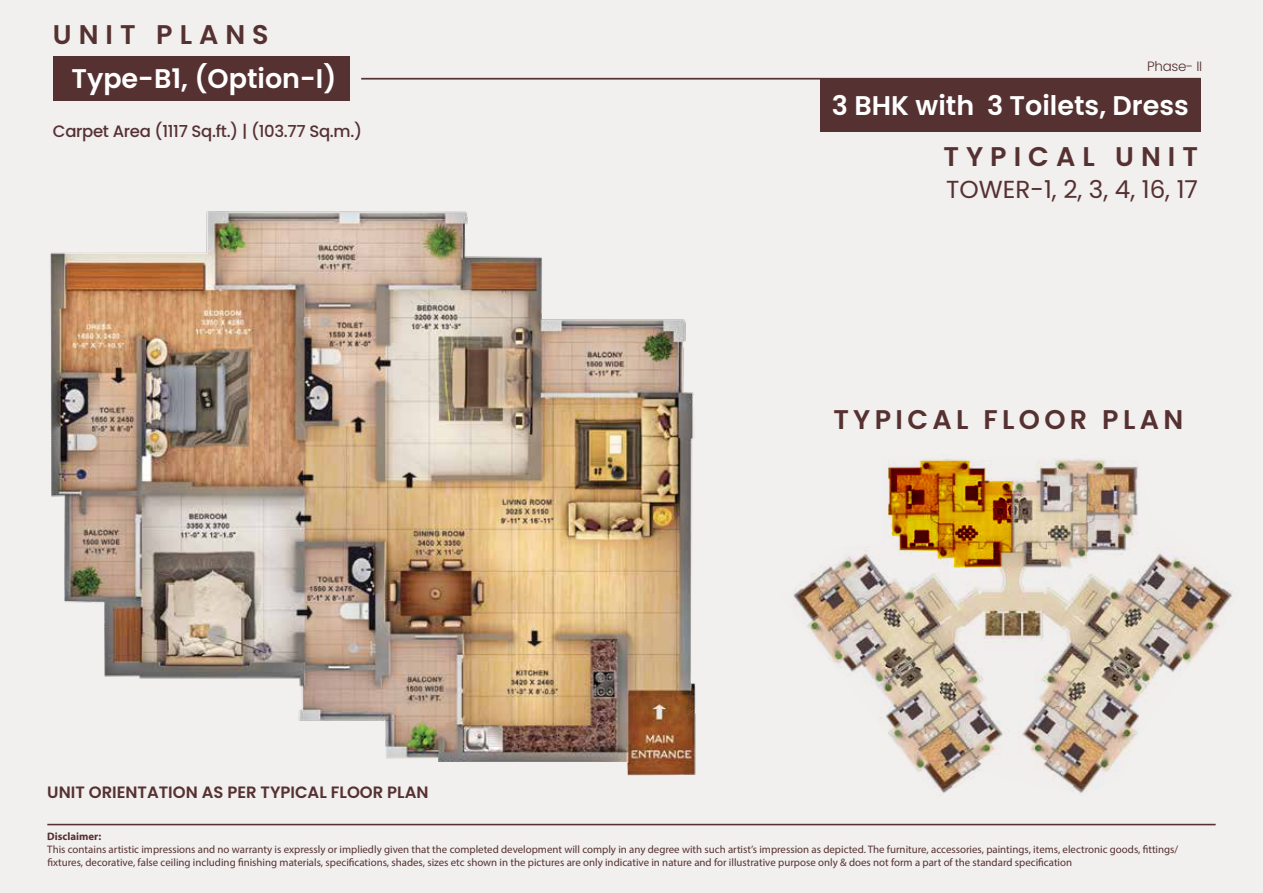
<style>
.page{position:relative;width:1263px;height:893px;background:#f2efef}
.page>*{position:absolute;margin:0;border:0;box-sizing:border-box;transform-origin:0 0}
.t1{font:600 27px "Poppins";color:#fff}
.t2{font:600 27px "Poppins";letter-spacing:.26em;color:#563131}
.t3{font:600 27px "Poppins";letter-spacing:.16em;color:#563131}
.t4{font:24.6px "Poppins";color:#563131}
.t5{font:500 16.5px "Poppins";letter-spacing:-.02em;color:#563131}
.t6{font:600 16.35px "Poppins";color:#563131}
.t7{font:300 13.5px "Poppins";letter-spacing:-.02em;color:#563131}
.t8{font:10.8px/13px "Myriad Pro";color:#563131}
.t9{font:700 10.8px "Myriad Pro";color:#563131}
</style>
<div class="page">
<img style="left:50px;top:211px;width:646px;height:565px">
<div style="left:820px;top:79px;width:381px;height:53px;background:#563131"></div>
<div style="left:53px;top:56px;width:296px;height:45px;background:#563131"></div>
<hr style="left:47px;top:824px;width:1169px;height:1px;background:#563131">
<hr style="left:361px;top:78px;width:840px;height:2px;background:#563131">
<img style="left:793px;top:459px;width:440px;height:337px">
<svg style="left:888px;top:461px;width:124px;height:106px"></svg>
<h1 class="t2" style="left:53px;top:19px;width:217px">UNIT PLANS</h1>
<h1 class="t1" style="left:71px;top:63px;width:267px">Type-B1, (Option-I)</h1>
<h3 class="t5" style="left:53px;top:121px;width:311px">Carpet Area (1117 Sq.ft.) | (103.77 Sq.m.)</h3>
<h3 class="t6" style="left:47px;top:783px;width:383px">UNIT ORIENTATION AS PER TYPICAL FLOOR PLAN</h3>
<p class="t7" style="left:1147px;top:58px;width:57px">Phase- II</p>
<h1 class="t1" style="left:832px;top:89px;width:359px">3 BHK with 3 Toilets, Dress</h1>
<h1 class="t2" style="left:943px;top:141px;width:256px">TYPICAL UNIT</h1>
<h2 class="t4" style="left:946px;top:175px;width:253px">TOWER-1, 2, 3, 4, 16, 17</h2>
<h1 class="t3" style="left:833px;top:404px;width:351px">TYPICAL FLOOR PLAN</h1>
<p class="t9" style="left:47px;top:830px;width:55px">Disclaimer:</p>
<p class="t8" style="left:47px;top:843px;width:1132px">This contains artistic impressions and no warranty is expressly or impliedly given that the completed development will comply in any degree with such artist’s impression as depicted. The furniture, accessories, paintings, items, electronic goods, fittings/ fixtures, decorative, false ceiling including finishing materials, specifications, shades, sizes etc shown in the pictures are only indicative in nature and for illustrative purpose only &amp; does not form a part of the standard specification</p>
</div>
